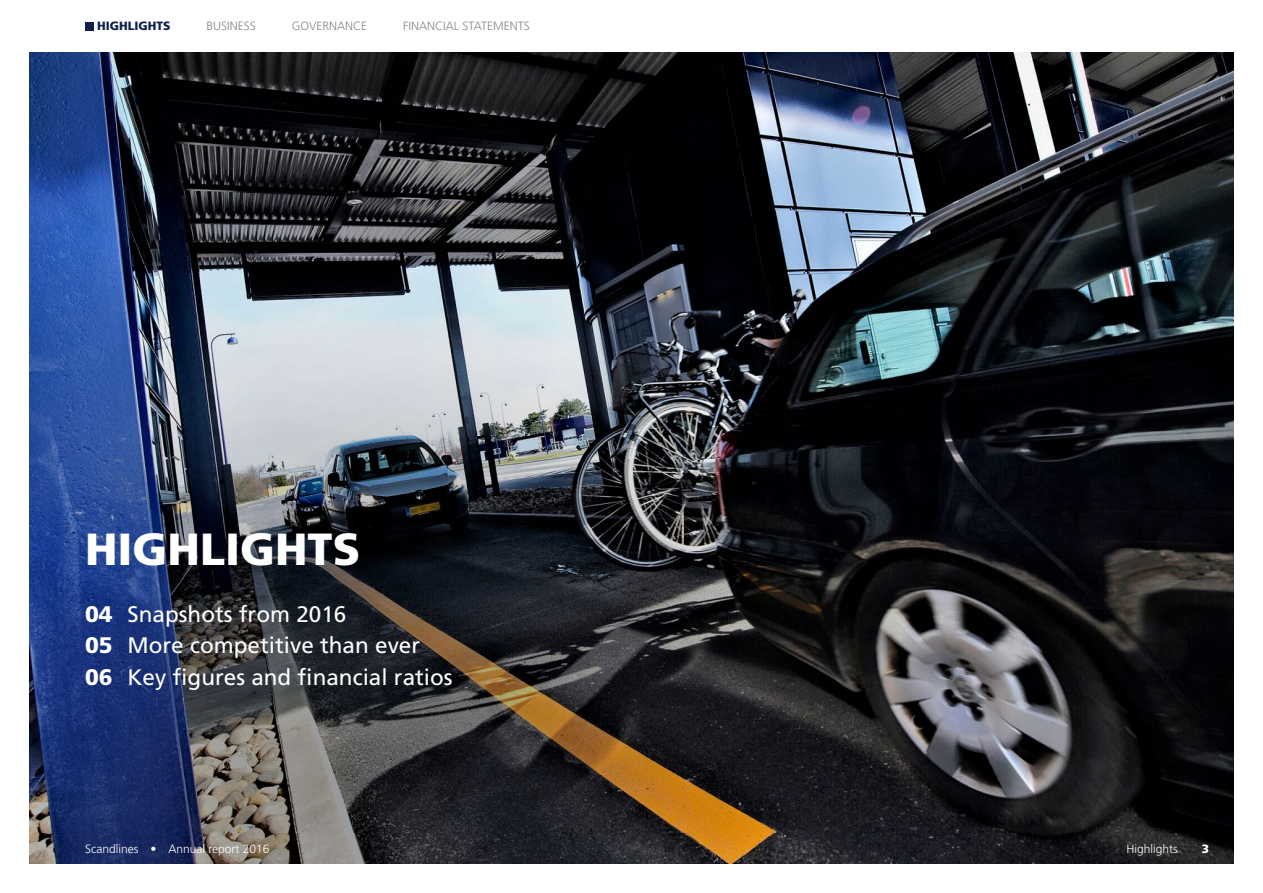
<style>
.page{position:relative;width:1263px;height:893px;background:#fff}
.page>*{position:absolute;margin:0;border:0;box-sizing:border-box;transform-origin:0 0}
.t1{font:900 45px "Frutiger LT Std";color:#fff}
.t2{font:22.5px/31.2px "Frutiger LT Std";color:#fff}
.t3{font:300 12px "Frutiger LT Std";color:#878787}
.t4{font:300 12px "Frutiger LT Std";color:#fff}
.t5{font:900 12px "Frutiger LT Std";color:#0e2050}
.t6{font:900 12px "Frutiger LT Std";color:#fff}
.s1{font-weight:900}
</style>
<div class="page">
<img style="left:30px;top:52px;width:1203px;height:781px">
<div style="left:85px;top:22px;width:9px;height:8px;background:#0e2050"></div>
<img style="left:30px;top:833px;width:1203px;height:30px">
<p class="t5" style="left:97px;top:19px;width:75px">HIGHLIGHTS</p>
<p class="t3" style="left:207px;top:19px;width:51px">BUSINESS</p>
<p class="t3" style="left:292px;top:19px;width:77px">GOVERNANCE</p>
<p class="t3" style="left:403px;top:19px;width:128px">FINANCIAL STATEMENTS</p>
<h1 class="t1" style="left:85px;top:522px;width:277px">HIGHLIGHTS</h1>
<p class="t2" style="left:85px;top:599px;width:369px"><span class="s1">04</span> Snapshots from 2016<br><span class="s1">05</span> More competitive than ever<br><span class="s1">06</span> Key figures and financial ratios</p>
<p class="t4" style="left:85px;top:842px;width:186px">Scandlines • Annual report 2016</p>
<p class="t4" style="left:1126px;top:842px;width:53px">Highlights</p>
<p class="t6" style="left:1202px;top:842px;width:9px">3</p>
</div>
